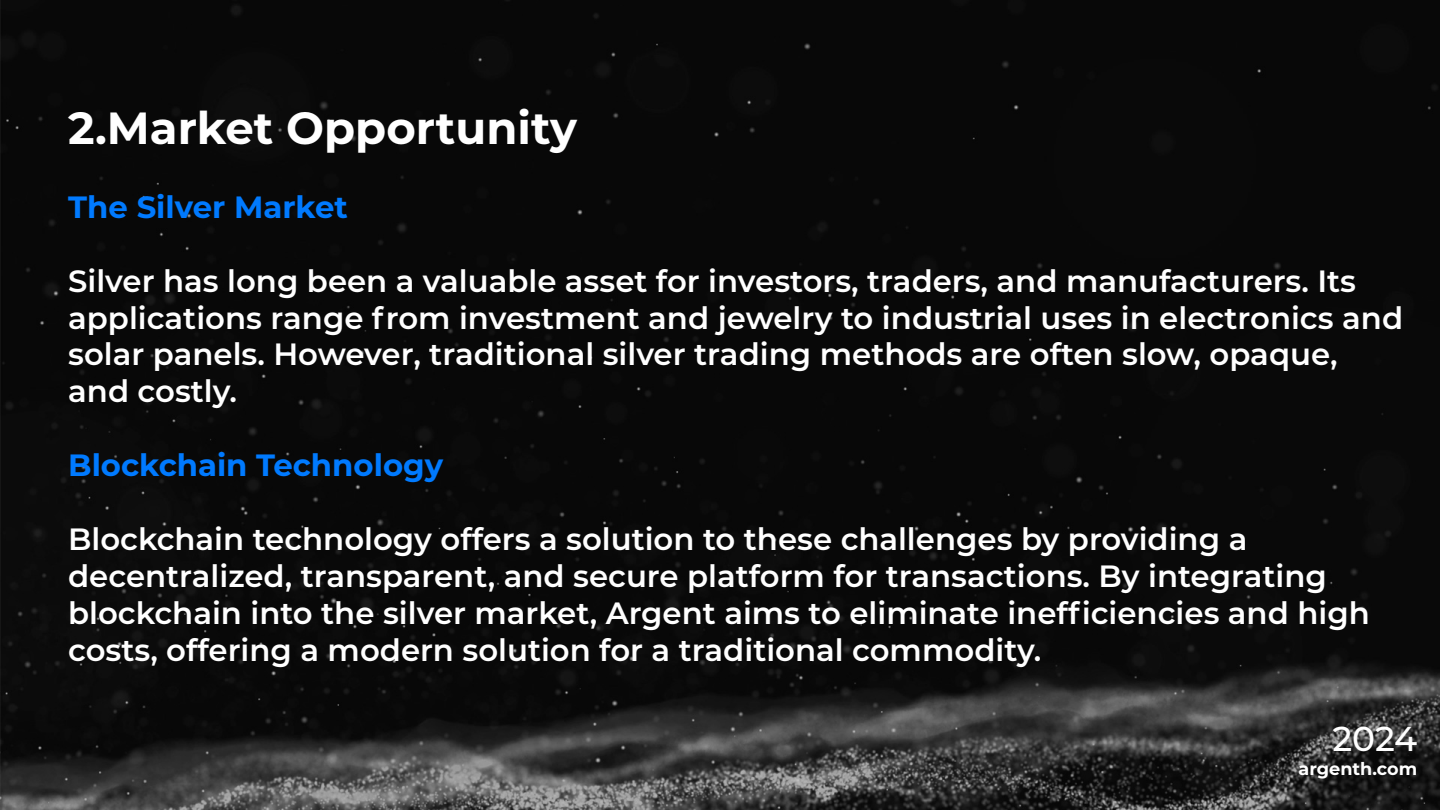
<style>
.page{position:relative;width:1440px;height:810px;background:#fff}
.page>*{position:absolute;margin:0;border:0;box-sizing:border-box;transform-origin:0 0}
.t1{font:700 45px "Montserrat";color:#fff}
.t2{font:500 34.58px "Montserrat";color:#fff}
.t3{font:600 30.75px/36.9px "Montserrat";color:#fff}
.t4{font:700 30.75px "Montserrat";color:#007aff}
.t5{font:700 17.62px "Montserrat";color:#fff}
</style>
<div class="page">
<img style="left:0;top:0;width:1440px;height:810px">
<h1 class="t1" style="left:68px;top:96px;width:510px">2.Market Opportunity</h1>
<p class="t4" style="left:68px;top:185px;width:281px">The Silver Market</p>
<p class="t3" style="left:68px;top:261px;width:1337px">Silver has long been a valuable asset for investors, traders, and manufacturers. Its applications range from investment and jewelry to industrial uses in electronics and solar panels. However, traditional silver trading methods are often slow, opaque, and costly.</p>
<p class="t4" style="left:68px;top:443px;width:376px">Blockchain Technology</p>
<p class="t3" style="left:68px;top:519px;width:1303px">Blockchain technology offers a solution to these challenges by providing a decentralized, transparent, and secure platform for transactions. By integrating blockchain into the silver market, Argent aims to eliminate inefficiencies and high costs, offering a modern solution for a traditional commodity.</p>
<p class="t2" style="left:1332px;top:714px;width:86px">2024</p>
<p class="t5" style="left:1299px;top:756px;width:120px">argenth.com</p>
</div>
